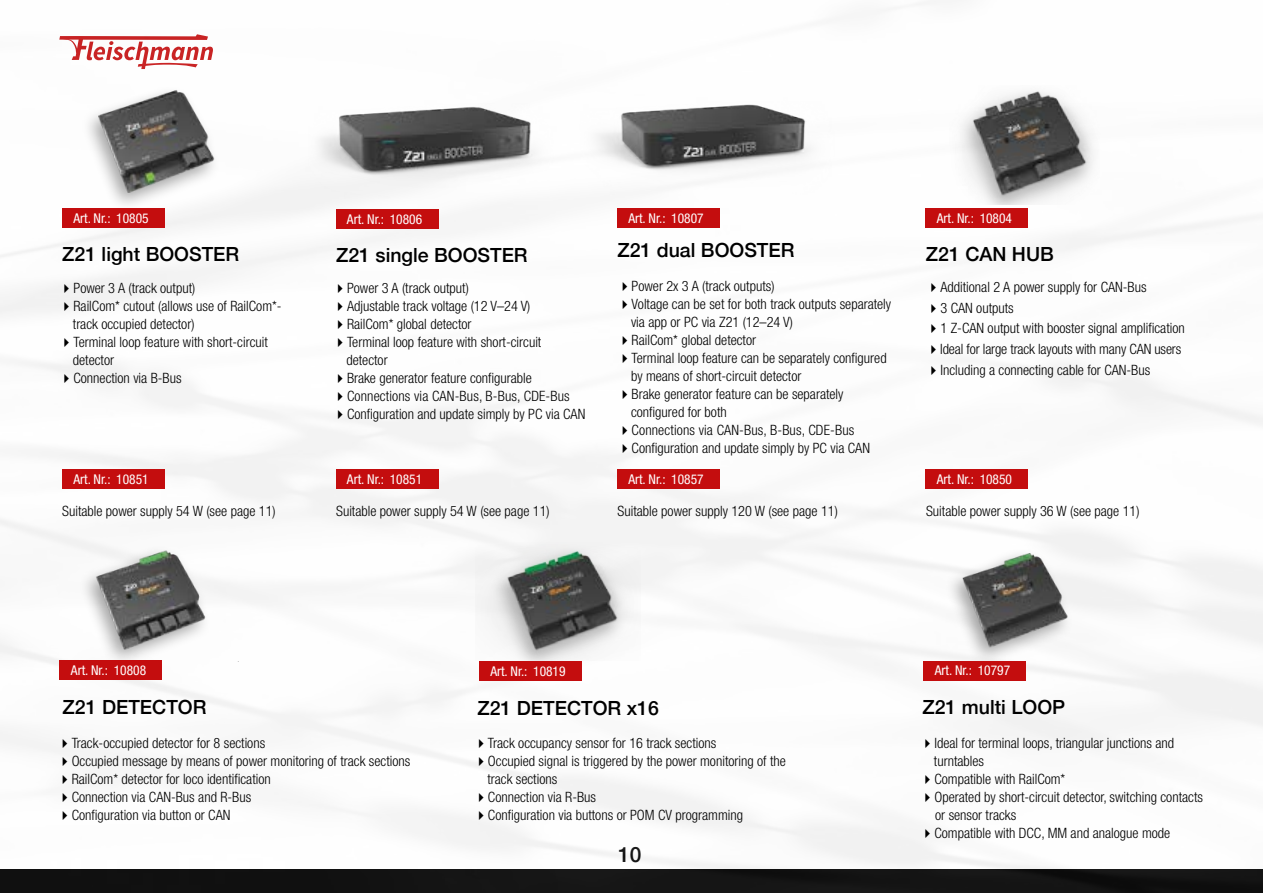
<style>
.page{position:relative;width:1263px;height:893px;background:#fff}
.page>*{position:absolute;margin:0;border:0;box-sizing:border-box;transform-origin:0 0}
.t1{font:500 21px "Helvetica Neue";color:#000}
.t2{font:500 19.5px "Helvetica Neue";color:#000}
.t3{font:300 condensed 14.25px/18px "Helvetica Neue LT Std";color:#000}
.t4{font:condensed 13.5px "Helvetica Neue LT Std";color:#fff}
</style>
<div class="page">
<img style="left:0;top:1px;width:1263px;height:892px">
<img style="left:923px;top:543px;width:176px;height:116px">
<img style="left:54px;top:541px;width:185px;height:120px">
<div style="left:60px;top:660px;width:102px;height:20px;background:#c40d0e"></div>
<img style="left:476px;top:543px;width:164px;height:117px">
<div style="left:479px;top:662px;width:102px;height:19px;background:#c40d0e"></div>
<div style="left:924px;top:661px;width:102px;height:19px;background:#c40d0e"></div>
<img style="left:576px;top:97px;width:260px;height:98px">
<div style="left:617px;top:208px;width:102px;height:19px;background:#c40d0e"></div>
<div style="left:617px;top:469px;width:102px;height:20px;background:#c40d0e"></div>
<img style="left:950px;top:85px;width:149px;height:120px">
<div style="left:926px;top:209px;width:102px;height:19px;background:#c40d0e"></div>
<div style="left:926px;top:469px;width:102px;height:19px;background:#c40d0e"></div>
<div style="left:81px;top:85px;width:140px;height:128px;background:#000;opacity:.35"></div>
<img style="left:60px;top:78px;width:189px;height:128px">
<div style="left:62px;top:209px;width:103px;height:19px;background:#c40d0e"></div>
<div style="left:62px;top:469px;width:103px;height:19px;background:#c40d0e"></div>
<img style="left:304px;top:99px;width:253px;height:101px">
<div style="left:336px;top:210px;width:102px;height:19px;background:#c40d0e"></div>
<div style="left:336px;top:469px;width:102px;height:19px;background:#c40d0e"></div>
<p class="t4" style="left:73px;top:210px;width:77px">Art. Nr.: 10805</p>
<p class="t4" style="left:347px;top:212px;width:77px">Art. Nr.: 10806</p>
<p class="t4" style="left:628px;top:210px;width:77px">Art. Nr.: 10807</p>
<p class="t4" style="left:937px;top:210px;width:77px">Art. Nr.: 10804</p>
<h2 class="t2" style="left:62px;top:239px;width:179px">Z21 light BOOSTER</h2>
<p class="t3" style="left:59px;top:279px;width:138px">✔Power 3 A (track output)</p>
<p class="t3" style="left:73px;top:297px;width:210px;text-indent:-14px">✔RailCom* cutout (allows use of RailCom*- track occupied detector)</p>
<p class="t3" style="left:73px;top:333px;width:196px;text-indent:-14px">✔Terminal loop feature with short-circuit detector</p>
<p class="t3" style="left:59px;top:369px;width:124px">✔Connection via B-Bus</p>
<h2 class="t2" style="left:336px;top:240px;width:193px">Z21 single BOOSTER</h2>
<p class="t3" style="left:333px;top:279px;width:138px">✔Power 3 A (track output)</p>
<p class="t3" style="left:333px;top:297px;width:199px">✔Adjustable track voltage (12 V–24 V)</p>
<p class="t3" style="left:333px;top:315px;width:140px">✔RailCom* global detector</p>
<p class="t3" style="left:346px;top:333px;width:196px;text-indent:-14px">✔Terminal loop feature with short-circuit detector</p>
<p class="t3" style="left:333px;top:369px;width:201px">✔Brake generator feature configurable</p>
<p class="t3" style="left:333px;top:387px;width:238px">✔Connections via CAN-Bus, B-Bus, CDE-Bus</p>
<p class="t3" style="left:333px;top:405px;width:254px">✔Configuration and update simply by PC via CAN</p>
<h2 class="t2" style="left:617px;top:234px;width:179px">Z21 dual BOOSTER</h2>
<p class="t3" style="left:617px;top:277px;width:159px">✔Power 2x 3 A (track outputs)</p>
<p class="t3" style="left:631px;top:295px;width:262px;text-indent:-14px">✔Voltage can be set for both track outputs separately via app or PC via Z21 (12–24 V)</p>
<p class="t3" style="left:617px;top:331px;width:140px">✔RailCom* global detector</p>
<p class="t3" style="left:631px;top:349px;width:257px;text-indent:-14px">✔Terminal loop feature can be separately configured by means of short-circuit detector</p>
<p class="t3" style="left:631px;top:385px;width:214px;text-indent:-14px">✔Brake generator feature can be separately configured for both</p>
<p class="t3" style="left:617px;top:421px;width:238px">✔Connections via CAN-Bus, B-Bus, CDE-Bus</p>
<p class="t3" style="left:617px;top:439px;width:254px">✔Configuration and update simply by PC via CAN</p>
<h2 class="t2" style="left:926px;top:238px;width:129px">Z21 CAN HUB</h2>
<p class="t3" style="left:926px;top:277px;width:222px">✔Additional 2 A power supply for CAN-Bus</p>
<p class="t3" style="left:926px;top:298px;width:89px">✔3 CAN outputs</p>
<p class="t3" style="left:926px;top:319px;width:260px">✔1 Z-CAN output with booster signal amplification</p>
<p class="t3" style="left:926px;top:340px;width:257px">✔Ideal for large track layouts with many CAN users</p>
<p class="t3" style="left:926px;top:361px;width:226px">✔Including a connecting cable for CAN-Bus</p>
<p class="t4" style="left:73px;top:471px;width:77px">Art. Nr.: 10851</p>
<p class="t4" style="left:347px;top:471px;width:77px">Art. Nr.: 10851</p>
<p class="t4" style="left:628px;top:471px;width:77px">Art. Nr.: 10857</p>
<p class="t4" style="left:937px;top:471px;width:77px">Art. Nr.: 10850</p>
<p class="t3" style="left:62px;top:501px;width:215px">Suitable power supply 54 W (see page 11)</p>
<p class="t3" style="left:336px;top:501px;width:215px">Suitable power supply 54 W (see page 11)</p>
<p class="t3" style="left:617px;top:502px;width:222px">Suitable power supply 120 W (see page 11)</p>
<p class="t3" style="left:926px;top:502px;width:215px">Suitable power supply 36 W (see page 11)</p>
<p class="t4" style="left:71px;top:662px;width:77px">Art. Nr.: 10808</p>
<p class="t4" style="left:490px;top:663px;width:77px">Art. Nr.: 10819</p>
<p class="t4" style="left:935px;top:663px;width:77px">Art. Nr.: 10797</p>
<h2 class="t2" style="left:63px;top:692px;width:145px">Z21 DETECTOR</h2>
<p class="t3" style="left:57px;top:734px;width:209px">✔Track-occupied detector for 8 sections</p>
<p class="t3" style="left:57px;top:752px;width:354px">✔Occupied message by means of power monitoring of track sections</p>
<p class="t3" style="left:57px;top:770px;width:215px">✔RailCom* detector for loco identification</p>
<p class="t3" style="left:57px;top:788px;width:195px">✔Connection via CAN-Bus and R-Bus</p>
<p class="t3" style="left:57px;top:806px;width:175px">✔Configuration via button or CAN</p>
<h2 class="t2" style="left:477px;top:693px;width:183px">Z21 DETECTOR x16</h2>
<p class="t3" style="left:474px;top:734px;width:244px">✔Track occupancy sensor for 16 track sections</p>
<p class="t3" style="left:487px;top:752px;width:300px;text-indent:-14px">✔Occupied signal is triggered by the power monitoring of the track sections</p>
<p class="t3" style="left:474px;top:788px;width:124px">✔Connection via R-Bus</p>
<p class="t3" style="left:474px;top:806px;width:271px">✔Configuration via buttons or POM CV programming</p>
<h1 class="t1" style="left:618px;top:838px;width:25px">10</h1>
<h2 class="t2" style="left:922px;top:692px;width:144px">Z21 multi LOOP</h2>
<p class="t3" style="left:934px;top:734px;width:242px;text-indent:-14px">✔Ideal for terminal loops, triangular junctions and turntables</p>
<p class="t3" style="left:920px;top:770px;width:147px">✔Compatible with RailCom*</p>
<p class="t3" style="left:935px;top:788px;width:269px;text-indent:-15px">✔Operated by short-circuit detector, switching contacts or sensor tracks</p>
<p class="t3" style="left:920px;top:824px;width:252px">✔Compatible with DCC, MM and analogue mode</p>
</div>
